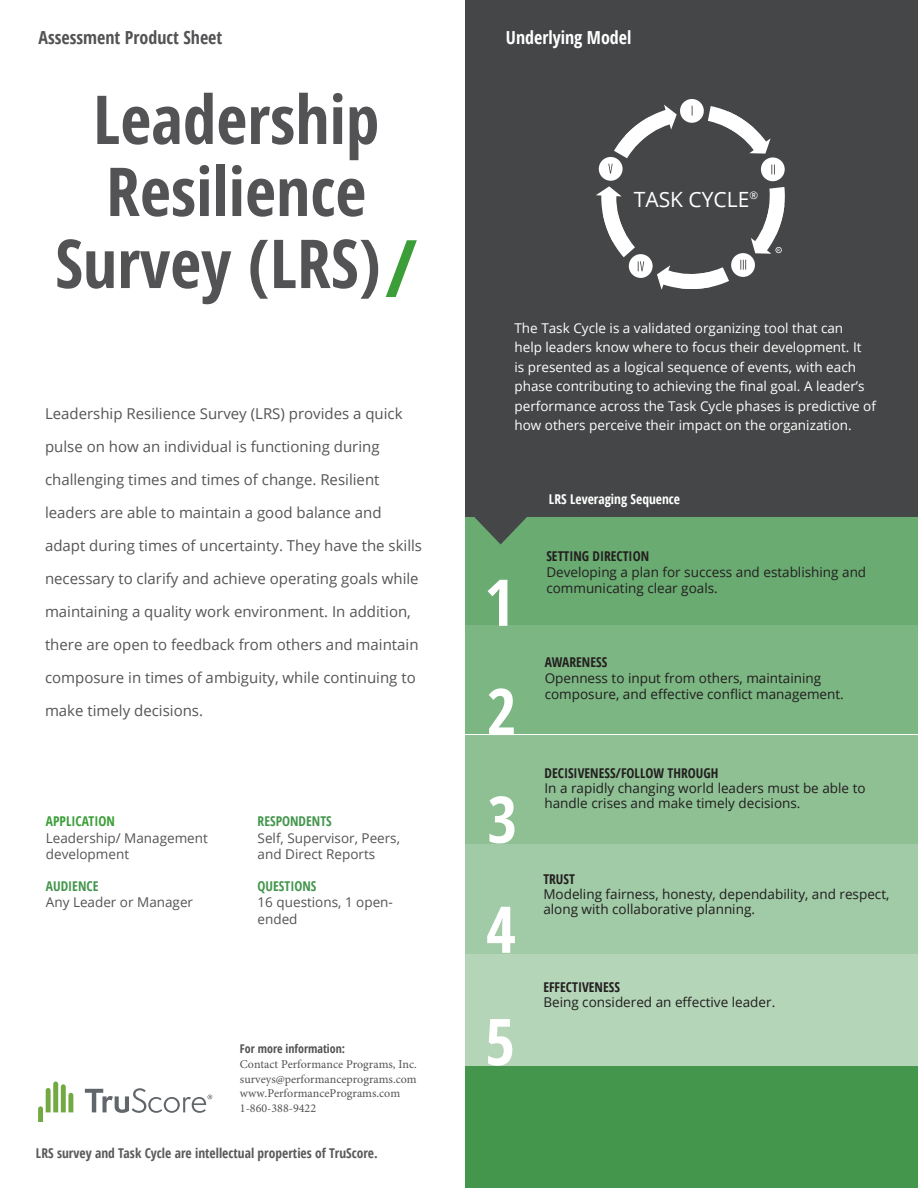
<style>
.page{position:relative;width:918px;height:1188px;background:#fff}
.page>*{position:absolute;margin:0;border:0;box-sizing:border-box;transform-origin:0 0}
.t1{font:700 67.5px/72px "Open Sans Condensed";color:#535355;text-align:center}
.t2{font:700 64.5px "Open Sans Condensed";color:#fff}
.t3{font:21px "Open Sans";color:#fff}
.t4{font:700 18px "Open Sans Condensed";color:#535355}
.t5{font:700 18px "Open Sans Condensed";color:#fff}
.Paragraph_Style_1{font:15px "Open Sans";color:#555456}
.t6{font:13.5px/19.5px "Open Sans";color:#fff}
.t7{font:13.5px/15px "Open Sans";color:#201d1e}
.t8{font:700 13.5px "Open Sans Condensed";color:#231f20}
.t9{font:13.5px/16.2px "Open Sans";color:#231f20}
.t10{font:700 13.5px "Open Sans Condensed";color:#595a59}
.t11{font:13.5px/16.2px "Open Sans";color:#555455}
.t12{font:13.5px/16.2px "Open Sans";color:#555456}
.t13{font:700 13.5px "Open Sans Condensed";color:#44964d}
.t14{font:13.5px/16.2px "Open Sans";color:#535355}
.t15{font:700 13.5px "Open Sans Condensed";color:#fff}
.t16{font:700 13.5px "Open Sans Condensed";color:#3b9e38}
.Paragraph_Style_1-2{font:12px/14.9px "Minion Pro";color:#535355}
.s1{font-size:79.5px;color:#3b9e38}
.s2{font-family:"Open Sans Condensed";font-weight:700}
</style>
<div class="page">
<div style="left:465px;top:0;width:453px;height:518px;background:#454647"></div>
<div style="left:465px;top:518px;width:453px;height:108px;background:#69ab71"></div>
<div style="left:465px;top:626px;width:453px;height:108px;background:#7cb682"></div>
<div style="left:465px;top:735px;width:453px;height:109px;background:#8fc094"></div>
<div style="left:465px;top:844px;width:452px;height:110px;background:#a1caa6"></div>
<div style="left:465px;top:954px;width:453px;height:112px;background:#b4d5b8"></div>
<div style="left:465px;top:1066px;width:453px;height:122px;background:#44964d"></div>
<svg style="left:470px;top:517px;width:61px;height:27px"></svg>
<svg style="left:38px;top:1082px;width:35px;height:40px"></svg>
<svg style="left:85px;top:1088px;width:127px;height:25px"></svg>
<svg style="left:596px;top:99px;width:189px;height:191px"></svg>
<p class="t4" style="left:38px;top:25px;width:186px">Assessment Product Sheet</p>
<p class="t5" style="left:506px;top:25px;width:127px">Underlying Model</p>
<p class="t1" style="left:55px;top:82px;width:364px">Leadership<br>Resilience<br>Survey (LRS) <span class="s1">/</span></p>
<p class="Paragraph_Style_1" style="left:45px;top:404px;width:359px">Leadership Resilience Survey (LRS) provides a quick</p>
<p class="Paragraph_Style_1" style="left:45px;top:437px;width:336px">pulse on how an individual is functioning during</p>
<p class="Paragraph_Style_1" style="left:45px;top:470px;width:336px">challenging times and times of change. Resilient</p>
<p class="Paragraph_Style_1" style="left:45px;top:503px;width:338px">leaders are able to maintain a good balance and</p>
<p class="Paragraph_Style_1" style="left:45px;top:536px;width:379px">adapt during times of uncertainty. They have the skills</p>
<p class="Paragraph_Style_1" style="left:45px;top:569px;width:375px">necessary to clarify and achieve operating goals while</p>
<p class="Paragraph_Style_1" style="left:45px;top:602px;width:367px">maintaining a quality work environment. In addition,</p>
<p class="Paragraph_Style_1" style="left:45px;top:635px;width:375px">there are open to feedback from others and maintain</p>
<p class="Paragraph_Style_1" style="left:45px;top:668px;width:372px">composure in times of ambiguity, while continuing to</p>
<p class="Paragraph_Style_1" style="left:45px;top:701px;width:160px">make timely decisions.</p>
<p class="t16" style="left:46px;top:812px;width:70px">APPLICATION</p>
<p class="t12" style="left:46px;top:829px;width:163px">Leadership/ Management development</p>
<p class="t13" style="left:46px;top:877px;width:54px">AUDIENCE</p>
<p class="t11" style="left:46px;top:894px;width:149px">Any Leader or Manager</p>
<p class="t13" style="left:258px;top:812px;width:76px">RESPONDENTS</p>
<p class="t11" style="left:258px;top:829px;width:144px">Self, Supervisor, Peers, and Direct Reports</p>
<p class="t13" style="left:258px;top:877px;width:60px">QUESTIONS</p>
<p class="t14" style="left:258px;top:894px;width:137px">16 questions, 1 open&shy;ended</p>
<p class="Paragraph_Style_1-2" style="left:240px;top:1042px;width:178px"><span class="s2">For more information:<br></span>Contact Performance Programs, Inc. surveys@performanceprograms.com www.PerformancePrograms.com<br>1-860-388-9422</p>
<p class="t10" style="left:36px;top:1143px;width:343px">LRS survey and Task Cycle are intellectual properties of TruScore.</p>
<p class="t3" style="left:634px;top:185px;width:126px">TASK CYCLE<sup>®</sup></p>
<p class="t6" style="left:514px;top:318px;width:363px">The Task Cycle is a validated organizing tool that can<br>help leaders know where to focus their development. It<br>is presented as a logical sequence of events, with each phase contributing to achieving the final goal. A leader’s performance across the Task Cycle phases is predictive of how others perceive their impact on the organization.</p>
<p class="t2" style="left:485px;top:557px;width:31px">1</p>
<p class="t2" style="left:487px;top:667px;width:31px">2</p>
<p class="t2" style="left:488px;top:774px;width:31px">3</p>
<p class="t2" style="left:486px;top:884px;width:31px">4</p>
<p class="t2" style="left:485px;top:997px;width:31px">5</p>
<p class="t15" style="left:549px;top:489px;width:133px">LRS Leveraging Sequence</p>
<p class="t8" style="left:546px;top:547px;width:104px">SETTING DIRECTION</p>
<p class="t9" style="left:546px;top:564px;width:321px">Developing a plan for success and establishing and communicating clear goals.</p>
<p class="t8" style="left:545px;top:652px;width:64px">AWARENESS</p>
<p class="t7" style="left:545px;top:669px;width:301px;line-height:16.2px">Openness to input from others, maintaining composure, and effective conflict management.</p>
<p class="t8" style="left:544px;top:764px;width:175px">DECISIVENESS/FOLLOW THROUGH</p>
<p class="t7" style="left:544px;top:781px;width:323px">In a rapidly changing world leaders must be able to handle crises and make timely decisions.</p>
<p class="t8" style="left:543px;top:870px;width:33px">TRUST</p>
<p class="t7" style="left:543px;top:886px;width:348px">Modeling fairness, honesty, dependability, and respect, along with collaborative planning.</p>
<p class="t8" style="left:543px;top:978px;width:78px">EFFECTIVENESS</p>
<p class="t7" style="left:543px;top:994px;width:233px">Being considered an effective leader.</p>
</div>
